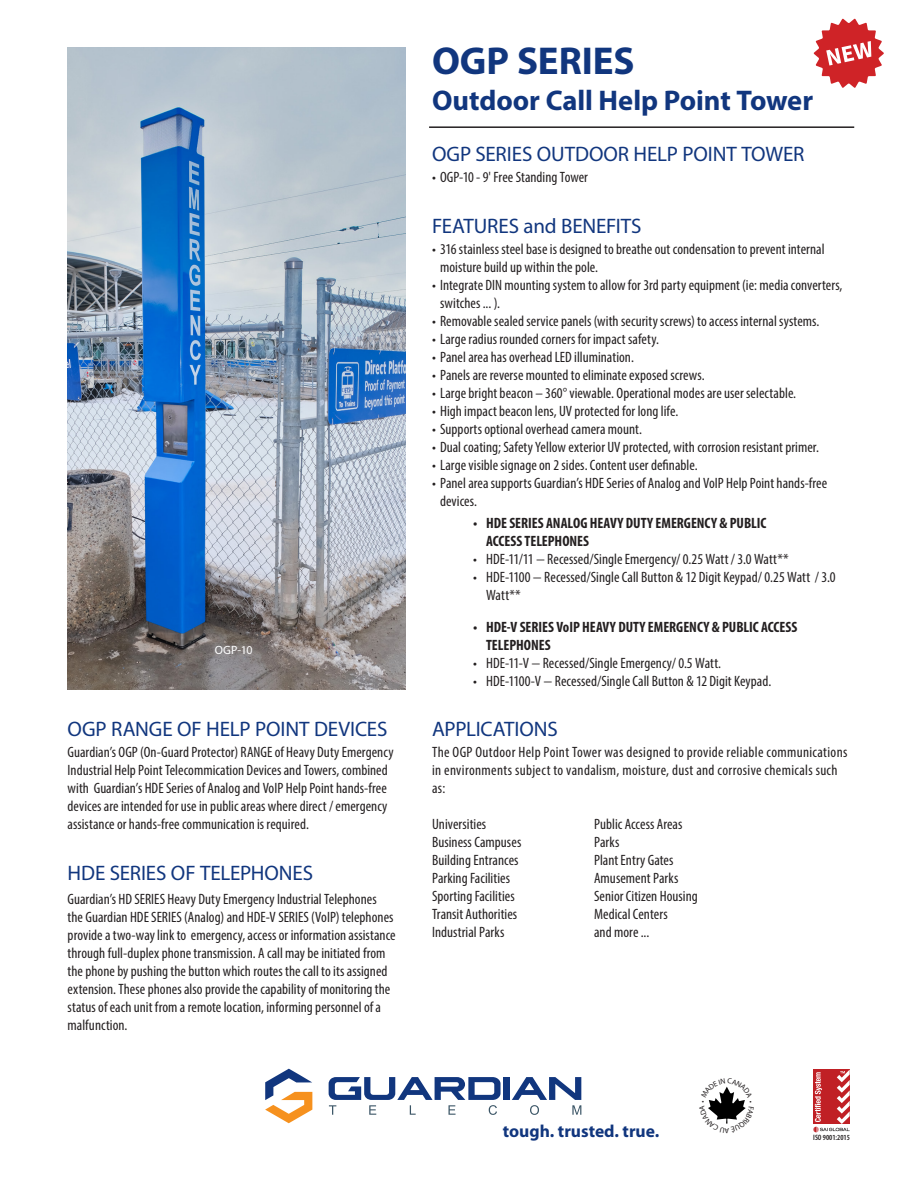
<style>
.page{position:relative;width:918px;height:1188px;background:#fff}
.page>*{position:absolute;margin:0;border:0;box-sizing:border-box;transform-origin:0 0}
.Heading_1{font:700 39px "Myriad Pro";letter-spacing:-.005em;color:#11367e}
.Heading_2_w_underlin{font:700 28.5px "Myriad Pro";letter-spacing:-.005em;color:#11367e}
.Paragraph_Heading{font:21px "Myriad Pro";letter-spacing:-.005em;color:#11367e}
.t1{font:700 17.4px "Myriad Pro";color:#11367e}
.Paragraph{font:condensed 15px/18px "Myriad Pro";letter-spacing:.005em;color:#231f20}
.Paragraph_Applicatio{font:condensed 15px/18px "Myriad Pro";letter-spacing:.01em;color:#231f20}
.Image_Caption{font:condensed 15px/18px "Myriad Pro";letter-spacing:.005em;color:#231f20}
.t2{font:700 condensed 15px/18px "Myriad Pro";color:#231f20}
.Image_Caption-2{font:12px "Myriad Pro";color:#fff}
.t3{font:600 condensed 7.8px "Myriad Pro";color:#231f20}
</style>
<div class="page">
<hr style="left:429px;top:126px;width:425px;height:2px;background:#231f20">
<img style="left:68px;top:47px;width:338px;height:642px">
<div style="left:504px;top:1077px;width:6px;height:23px;background:#11367e"></div>
<svg style="left:265px;top:1069px;width:47px;height:54px"></svg>
<svg style="left:329px;top:1077px;width:172px;height:38px"></svg>
<svg style="left:512px;top:1077px;width:69px;height:38px"></svg>
<svg style="left:813px;top:1070px;width:37px;height:62px"></svg>
<svg style="left:814px;top:19px;width:70px;height:69px"></svg>
<svg style="left:708px;top:1086px;width:38px;height:38px"></svg>
<p class="Image_Caption-2" style="left:215px;top:643px;width:39px">OGP-10</p>
<p class="Paragraph_Heading" style="left:68px;top:716px;width:321px">OGP RANGE OF HELP POINT DEVICES</p>
<p class="Image_Caption" style="left:68px;top:743px;width:327px">Guardian’s OGP (On-Guard Protector) RANGE of Heavy Duty Emergency Industrial Help Point Telecommication Devices and Towers, combined with Guardian’s HDE Series of Analog and VoIP Help Point hands-free devices are intended for use in public areas where direct / emergency assistance or hands-free communication is required.</p>
<p class="Paragraph_Heading" style="left:68px;top:860px;width:247px">HDE SERIES OF TELEPHONES</p>
<p class="Paragraph" style="left:68px;top:889px;width:330px">Guardian’s HD SERIES Heavy Duty Emergency Industrial Telephones the Guardian HDE SERIES (Analog) and HDE-V SERIES (VoIP) telephones provide a two-way link to emergency, access or information assistance through full-duplex phone transmission. A call may be initiated from the phone by pushing the button which routes the call to its assigned extension. These phones also provide the capability of monitoring the status of each unit from a remote location, informing personnel of a malfunction.</p>
<p class="Heading_1" style="left:432px;top:36px;width:204px">OGP SERIES</p>
<p class="Heading_2_w_underlin" style="left:432px;top:82px;width:383px">Outdoor Call Help Point Tower</p>
<p class="Paragraph_Heading" style="left:432px;top:141px;width:374px">OGP SERIES OUTDOOR HELP POINT TOWER</p>
<p class="Paragraph" style="left:432px;top:168px;width:157px">• OGP-10 - 9' Free Standing Tower</p>
<p class="Paragraph_Heading" style="left:432px;top:213px;width:211px">FEATURES and BENEFITS</p>
<p class="Paragraph" style="left:440px;top:240px;width:386px;text-indent:-8px">• 316 stainless steel base is designed to breathe out condensation to prevent internal moisture build up within the pole.</p>
<p class="Paragraph" style="left:440px;top:276px;width:404px;text-indent:-8px">• Integrate DIN mounting system to allow for 3rd party equipment (ie: media converters, switches ... ).</p>
<p class="Paragraph" style="left:432px;top:312px;width:389px">• Removable sealed service panels (with security screws) to access internal systems.</p>
<p class="Paragraph" style="left:432px;top:330px;width:228px">• Large radius rounded corners for impact safety.</p>
<p class="Paragraph" style="left:432px;top:348px;width:203px">• Panel area has overhead LED illumination.</p>
<p class="Paragraph" style="left:432px;top:366px;width:274px">• Panels are reverse mounted to eliminate exposed screws.</p>
<p class="Paragraph" style="left:432px;top:384px;width:366px">• Large bright beacon – 360° viewable. Operational modes are user selectable.</p>
<p class="Paragraph" style="left:432px;top:402px;width:248px">• High impact beacon lens, UV protected for long life.</p>
<p class="Paragraph" style="left:432px;top:420px;width:211px">• Supports optional overhead camera mount.</p>
<p class="Paragraph" style="left:432px;top:438px;width:388px">• Dual coating; Safety Yellow exterior UV protected, with corrosion resistant primer.</p>
<p class="Paragraph" style="left:432px;top:456px;width:267px">• Large visible signage on 2 sides. Content user definable.</p>
<p class="Paragraph" style="left:440px;top:474px;width:389px;text-indent:-8px">• Panel area supports Guardian’s HDE Series of Analog and VoIP Help Point hands-free devices.</p>
<p class="t2" style="left:486px;top:514px;width:282px;text-indent:-13px">• HDE SERIES ANALOG HEAVY DUTY EMERGENCY &amp; PUBLIC<br>ACCESS TELEPHONES</p>
<p class="Paragraph" style="left:473px;top:550px;width:317px">• HDE-11/11 − Recessed/Single Emergency/ 0.25 Watt / 3.0 Watt**</p>
<p class="Paragraph" style="left:486px;top:568px;width:351px;text-indent:-13px">• HDE-1100 − Recessed/Single Call Button &amp; 12 Digit Keypad/ 0.25 Watt / 3.0<br>Watt**</p>
<p class="t2" style="left:486px;top:617px;width:313px;text-indent:-13px">• HDE-V SERIES VoIP HEAVY DUTY EMERGENCY &amp; PUBLIC ACCESS<br>TELEPHONES</p>
<p class="Paragraph" style="left:473px;top:654px;width:250px">• HDE-11-V − Recessed/Single Emergency/ 0.5 Watt.</p>
<p class="Paragraph" style="left:473px;top:672px;width:300px">• HDE-1100-V − Recessed/Single Call Button &amp; 12 Digit Keypad.</p>
<p class="Paragraph_Heading" style="left:432px;top:716px;width:127px">APPLICATIONS</p>
<p class="Paragraph_Applicatio" style="left:432px;top:743px;width:417px">The OGP Outdoor Help Point Tower was designed to provide reliable communications in environments subject to vandalism, moisture, dust and corrosive chemicals such as:</p>
<p class="Paragraph_Applicatio" style="left:432px;top:815px;width:56px">Universities</p>
<p class="Paragraph_Applicatio" style="left:594px;top:815px;width:90px">Public Access Areas</p>
<p class="Paragraph_Applicatio" style="left:432px;top:833px;width:91px">Business Campuses</p>
<p class="Paragraph_Applicatio" style="left:594px;top:833px;width:27px">Parks</p>
<p class="Paragraph_Applicatio" style="left:432px;top:851px;width:88px">Building Entrances</p>
<p class="Paragraph_Applicatio" style="left:594px;top:851px;width:81px">Plant Entry Gates</p>
<p class="Paragraph_Applicatio" style="left:432px;top:869px;width:80px">Parking Facilities</p>
<p class="Paragraph_Applicatio" style="left:594px;top:869px;width:86px">Amusement Parks</p>
<p class="Paragraph_Applicatio" style="left:432px;top:887px;width:84px">Sporting Facilities</p>
<p class="Paragraph_Applicatio" style="left:594px;top:887px;width:105px">Senior Citizen Housing</p>
<p class="Paragraph_Applicatio" style="left:432px;top:905px;width:87px">Transit Authorities</p>
<p class="Paragraph_Applicatio" style="left:594px;top:905px;width:75px">Medical Centers</p>
<p class="Paragraph_Applicatio" style="left:432px;top:923px;width:74px">Industrial Parks</p>
<p class="Paragraph_Applicatio" style="left:594px;top:923px;width:57px">and more ...</p>
<p class="t1" style="left:503px;top:1120px;width:158px">tough. trusted. true.</p>
<p class="t3" style="left:813px;top:1134px;width:38px">ISO 9001:2015</p>
</div>
